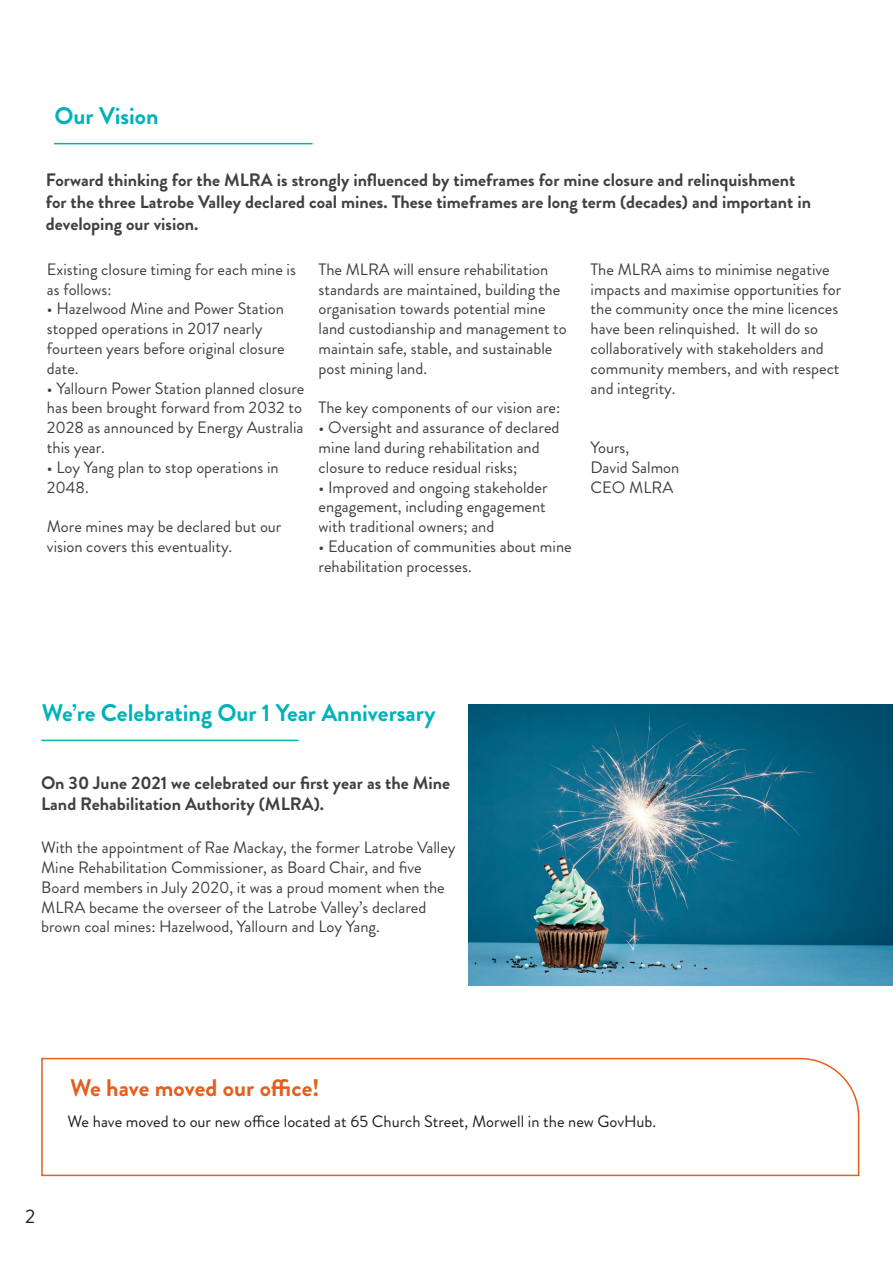
<style>
.page{position:relative;width:893px;height:1263px;background:#fff}
.page>*{position:absolute;margin:0;border:0;box-sizing:border-box;transform-origin:0 0}
.t1{font:700 24px "Brandon Grotesque";color:#00b2b9}
.t2{font:700 24px "Brandon Grotesque";color:#e2601e}
.t3{font:19.5px "Brandon Grotesque";color:#231f20}
.t4{font:700 18px/21.6px "Brandon Grotesque";color:#404041}
.t5{font:16.5px/19.8px "Brandon Grotesque";color:#404041}
.t6{font:16.5px "Brandon Grotesque";color:#231f20}
</style>
<div class="page">
<hr style="left:54px;top:143px;width:259px;height:1px;background:#00b2b9">
<hr style="left:41px;top:740px;width:258px;height:1px;background:#00b2b9">
<svg style="left:41px;top:1057px;width:819px;height:120px"></svg>
<img style="left:468px;top:704px;width:425px;height:281px">
<p class="t1" style="left:55px;top:99px;width:106px">Our Vision</p>
<p class="t4" style="left:46px;top:170px;width:767px">Forward thinking for the MLRA is strongly influenced by timeframes for mine closure and relinquishment for the three Latrobe Valley declared coal mines. These timeframes are long term (decades) and important in developing our vision.</p>
<p class="t5" style="left:47px;top:259px;width:251px">Existing closure timing for each mine is as follows:</p>
<p class="t5" style="left:47px;top:299px;width:239px">• Hazelwood Mine and Power Station stopped operations in 2017 nearly fourteen years before original closure date.</p>
<p class="t5" style="left:47px;top:378px;width:259px">• Yallourn Power Station planned closure has been brought forward from 2032 to<br>2028 as announced by Energy Australia this year.</p>
<p class="t5" style="left:47px;top:457px;width:233px">• Loy Yang plan to stop operations in<br>2048.</p>
<p class="t5" style="left:47px;top:517px;width:236px">More mines may be declared but our vision covers this eventuality.</p>
<p class="t5" style="left:319px;top:259px;width:250px">The MLRA will ensure rehabilitation standards are maintained, building the organisation towards potential mine land custodianship and management to maintain safe, stable, and sustainable post mining land.</p>
<p class="t5" style="left:319px;top:398px;width:243px">The key components of our vision are:</p>
<p class="t5" style="left:319px;top:418px;width:242px">• Oversight and assurance of declared mine land during rehabilitation and closure to reduce residual risks;</p>
<p class="t5" style="left:319px;top:477px;width:230px;text-align:justify">• Improved and ongoing stakeholder engagement, including engagement with traditional owners; and</p>
<p class="t5" style="left:319px;top:537px;width:255px">• Education of communities about mine rehabilitation processes.</p>
<p class="t5" style="left:591px;top:259px;width:252px">The MLRA aims to minimise negative impacts and maximise opportunities for the community once the mine licences have been relinquished. It will do so collaboratively with stakeholders and community members, and with respect and integrity.</p>
<p class="t5" style="left:591px;top:438px;width:40px">Yours,</p>
<p class="t5" style="left:591px;top:457px;width:90px">David Salmon</p>
<p class="t5" style="left:591px;top:477px;width:84px">CEO MLRA</p>
<p class="t1" style="left:42px;top:696px;width:395px">We’re Celebrating Our 1 Year Anniversary</p>
<p class="t4" style="left:41px;top:772px;width:410px">On 30 June 2021 we celebrated our first year as the Mine<br>Land Rehabilitation Authority (MLRA).</p>
<p class="t5" style="left:41px;top:838px;width:416px">With the appointment of Rae Mackay, the former Latrobe Valley Mine Rehabilitation Commissioner, as Board Chair, and five Board members in July 2020, it was a proud moment when the MLRA became the overseer of the Latrobe Valley’s declared brown coal mines: Hazelwood, Yallourn and Loy Yang.</p>
<p class="t3" style="left:25px;top:1202px;width:12px">2</p>
<p class="t2" style="left:70px;top:1071px;width:251px">We have moved our office!</p>
<p class="t6" style="left:68px;top:1110px;width:590px">We have moved to our new office located at 65 Church Street, Morwell in the new GovHub.</p>
</div>
